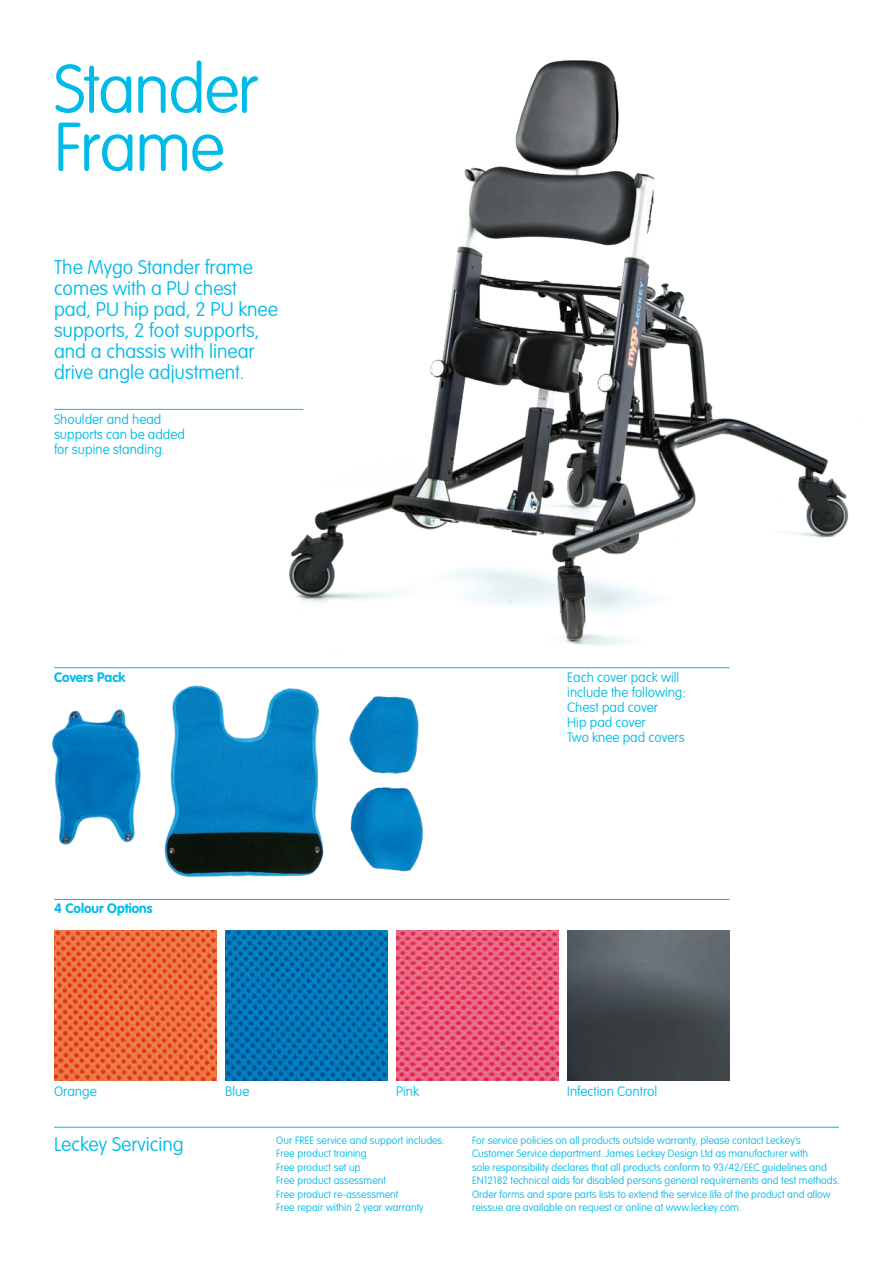
<style>
.page{position:relative;width:893px;height:1263px;background:#fff}
.page>*{position:absolute;margin:0;border:0;box-sizing:border-box;transform-origin:0 0}
.t1{font:100 67.5px "VAG Rounded Std";letter-spacing:-.025em;color:#00bbe8}
.t2{font:100 19.5px/21px "VAG Rounded Std";color:#00bbe8}
.t3{font:100 13.5px/15px "VAG Rounded Std";color:#00bbe8}
.t4{font:700 13.5px "VAG Rounded Std";color:#00bbe8}
.t5{font:100 10.5px/13.5px "VAG Rounded Std";color:#00bbe8}
</style>
<div class="page">
<img style="left:278px;top:60px;width:571px;height:586px">
<img style="left:52px;top:685px;width:371px;height:192px">
<img style="left:225px;top:930px;width:162px;height:150px">
<img style="left:54px;top:930px;width:162px;height:150px">
<img style="left:396px;top:930px;width:162px;height:150px">
<img style="left:567px;top:930px;width:163px;height:150px">
<hr style="left:54px;top:409px;width:249px;height:1px;background:#00bbe8">
<hr style="left:54px;top:899px;width:676px;height:1px;background:#00bbe8">
<hr style="left:54px;top:667px;width:676px;height:1px;background:#00bbe8">
<hr style="left:54px;top:1127px;width:785px;height:1px;background:#00bbe8">
<p class="t1" style="left:54px;top:50px;width:206px">Stander</p>
<p class="t1" style="left:54px;top:108px;width:172px">Frame</p>
<p class="t2" style="left:54px;top:258px;width:225px">The Mygo Stander frame comes with a PU chest pad, PU hip pad, 2 PU knee supports, 2 foot supports, and a chassis with linear drive angle adjustment.</p>
<p class="t3" style="left:54px;top:412px;width:132px">Shoulder and head supports can be added for supine standing.</p>
<p class="t4" style="left:54px;top:669px;width:73px">Covers Pack</p>
<p class="t3" style="left:567px;top:670px;width:120px">Each cover pack will include the following:</p>
<p class="t3" style="left:567px;top:700px;width:92px">Chest pad cover</p>
<p class="t3" style="left:567px;top:715px;width:80px">Hip pad cover</p>
<p class="t3" style="left:567px;top:730px;width:119px">Two knee pad covers</p>
<p class="t4" style="left:54px;top:900px;width:100px">4 Colour Options</p>
<p class="t3" style="left:54px;top:1084px;width:44px">Orange</p>
<p class="t3" style="left:225px;top:1084px;width:26px">Blue</p>
<p class="t3" style="left:396px;top:1084px;width:24px">Pink</p>
<p class="t3" style="left:567px;top:1084px;width:91px">Infection Control</p>
<p class="t2" style="left:54px;top:1134px;width:131px">Leckey Servicing</p>
<p class="t5" style="left:472px;top:1134px;width:369px">For service policies on all products outside warranty, please contact Leckey’s Customer Service department. James Leckey Design Ltd as manufacturer with<br>sole responsibility declares that all products conform to 93/42/EEC guidelines and EN12182 technical aids for disabled persons general requirements and test methods.<br>Order forms and spare parts lists to extend the service life of the product and allow reissue are available on request or online at www.leckey.com.</p>
<p class="t5" style="left:276px;top:1134px;width:170px">Our FREE service and support includes:</p>
<p class="t5" style="left:276px;top:1147px;width:92px">Free product training</p>
<p class="t5" style="left:276px;top:1161px;width:86px">Free product set up</p>
<p class="t5" style="left:276px;top:1174px;width:111px">Free product assessment</p>
<p class="t5" style="left:276px;top:1188px;width:124px">Free product re-assessment</p>
<p class="t5" style="left:276px;top:1201px;width:149px">Free repair within 2 year warranty</p>
</div>
